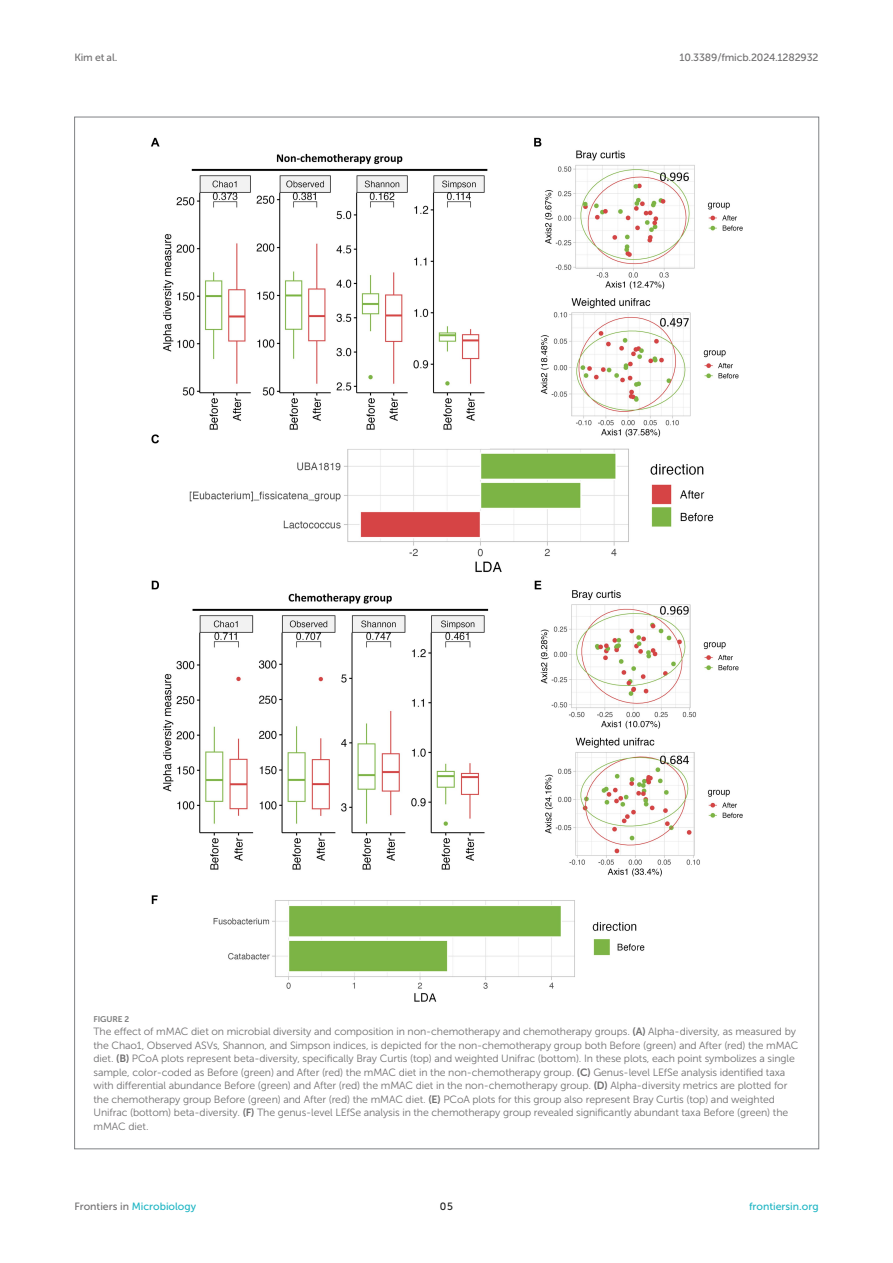
<style>
.page{position:relative;width:893px;height:1263px;background:#fff}
.page>*{position:absolute;margin:0;border:0;box-sizing:border-box;transform-origin:0 0}
.FIG_LEG{font:10.5px/13.5px "Museo Sans 300";letter-spacing:-.01em;color:#706f70}
.t1{font:10.5px "Museo Sans 500";color:#1db5c3}
.t2{font:10.5px "Museo Sans 500";letter-spacing:-.015em;color:#706f70}
.t3{font:10.5px "Museo Sans 500";color:#1b1c1b}
.FIG_HD{font:8.25px "Museo Sans 700";letter-spacing:-.01em;color:#7e7f7f}
.s1{font-family:"Museo Sans 700"}
.s2{color:#706f70}
</style>
<div class="page">
<img style="left:151px;top:137px;width:592px;height:865px">
<p class="t2" style="left:74px;top:51px;width:44px">Kim et al.</p>
<p class="t2" style="left:679px;top:51px;width:141px">10.3389/fmicb.2024.1282932</p>
<p class="FIG_HD" style="left:94px;top:1014px;width:37px">FIGURE 2</p>
<p class="FIG_LEG" style="left:94px;top:1025px;width:706px">The effect of mMAC diet on microbial diversity and composition in non-chemotherapy and chemotherapy groups. <span class="s1">(A)</span> Alpha-diversity, as measured by the Chao1, Observed ASVs, Shannon, and Simpson indices, is depicted for the non-chemotherapy group both Before (green) and After (red) the mMAC diet. <span class="s1">(B)</span> PCoA plots represent beta-diversity, specifically Bray Curtis (top) and weighted Unifrac (bottom). In these plots, each point symbolizes a single sample, color-coded as Before (green) and After (red) the mMAC diet in the non-chemotherapy group. <span class="s1">(C)</span> Genus-level LEfSe analysis identified taxa with differential abundance Before (green) and After (red) the mMAC diet in the non-chemotherapy group. <span class="s1">(D)</span> Alpha-diversity metrics are plotted for the chemotherapy group Before (green) and After (red) the mMAC diet. <span class="s1">(E)</span> PCoA plots for this group also represent Bray Curtis (top) and weighted Unifrac (bottom) beta-diversity. <span class="s1">(F)</span> The genus-level LEfSe analysis in the chemotherapy group revealed significantly abundant taxa Before (green) the mMAC diet.</p>
<p class="t1" style="left:74px;top:1200px;width:123px"><span class="s2">Frontiers in</span> Microbiology</p>
<p class="t3" style="left:440px;top:1200px;width:14px">05</p>
<p class="t1" style="left:749px;top:1200px;width:71px">frontiersin.org</p>
</div>
